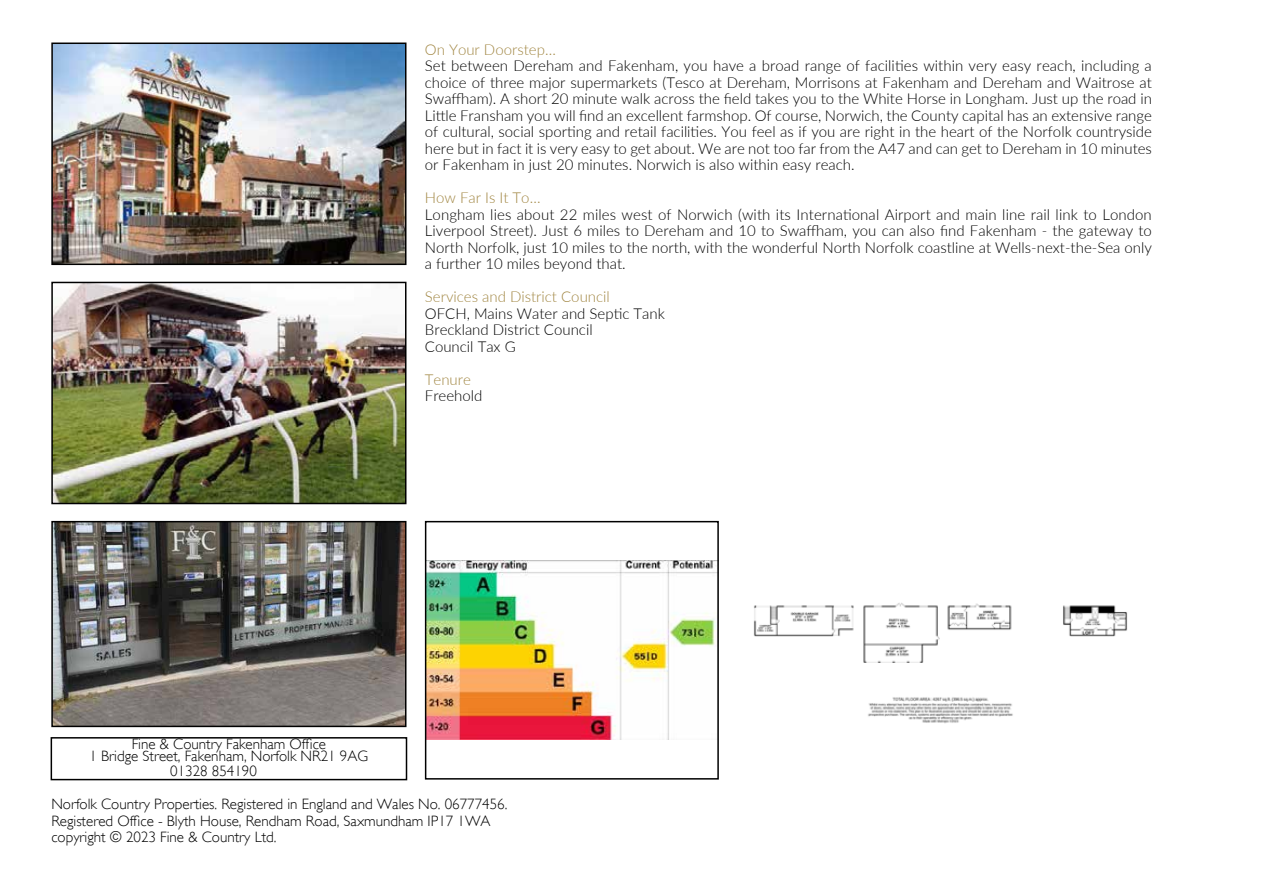
<style>
.page{position:relative;width:1263px;height:893px;background:#fff}
.page>*{position:absolute;margin:0;border:0;box-sizing:border-box;transform-origin:0 0}
.t1{font:300 15px/16.5px "Lato";color:#000;text-align:justify}
.t2{font:300 15px/16.5px "Gill Sans";color:#000}
.t3{font:300 15px "Lato";color:#a18642}
.t4{font:300 15px "Lato";color:#a18641}
.s1{color:#fff}
.s2{font-weight:400;color:#fff}
</style>
<div class="page">
<img style="left:54px;top:46px;width:349px;height:216px">
<div style="left:51px;top:43px;width:355px;height:222px;border:2px solid #000"></div>
<img style="left:54px;top:285px;width:349px;height:216px">
<div style="left:51px;top:282px;width:355px;height:222px;border:2px solid #000"></div>
<img style="left:54px;top:524px;width:349px;height:200px">
<div style="left:51px;top:521px;width:355px;height:206px;border:2px solid #000"></div>
<img style="left:428px;top:561px;width:288px;height:179px">
<div style="left:425px;top:521px;width:294px;height:259px;border:2px solid #000"></div>
<div style="left:51px;top:737px;width:356px;height:43px;border:2px solid #000"></div>
<img style="left:753px;top:603px;width:375px;height:120px">
<p class="t3" style="left:425px;top:39px;width:132px">On Your Doorstep…</p>
<p class="t1" style="left:425px;top:57px;width:729px">Set between Dereham and Fakenham, you have a broad range of facilities within very easy reach, including a choice of three major supermarkets (Tesco at Dereham, Morrisons at Fakenham and Dereham and Waitrose at Swaffham). A short 20 minute walk across the field takes you to the White Horse in Longham. Just up the road in Little Fransham you will find an excellent farmshop. Of course, Norwich, the County capital has an extensive range of cultural, social sporting and retail facilities. You feel as if you are right in the heart of the Norfolk countryside here but in fact it is very easy to get about. We are not too far from the A47 and can get to Dereham in 10 minutes or Fakenham in just 20 minutes. Norwich is also within easy reach.</p>
<p class="t3" style="left:425px;top:187px;width:117px">How Far Is It To…</p>
<p class="t1" style="left:425px;top:205px;width:729px">Longham lies about 22 miles west of Norwich (with its International Airport and main line rail link to London Liverpool Street). Just 6 miles to Dereham and 10 to Swaffham, you can also find Fakenham - the gateway to North Norfolk, just 10 miles to the north, with the wonderful North Norfolk coastline at Wells-next-the-Sea only a further 10 miles beyond that.</p>
<p class="t3" style="left:425px;top:286px;width:186px">Services and District Council</p>
<p class="t1" style="left:425px;top:304px;width:242px;text-align:left">OFCH, Mains Water and Septic Tank<br>Breckland District Council<br>Council Tax G</p>
<p class="t4" style="left:425px;top:369px;width:48px">Tenure</p>
<p class="t1" style="left:425px;top:387px;width:59px">Freehold</p>
<p class="t2" style="left:90px;top:738px;width:280px;line-height:12px;text-align:center">Fine &amp; Country Fakenham Office<br>1 Bridge Street, Fakenham, Norfolk NR21 9AG</p>
<p class="t2" style="left:170px;top:763px;width:119px">01328 854190<span class="s1">&amp; C</span><span class="s2">F</span></p>
<p class="t2" style="left:51px;top:796px;width:458px">Norfolk Country Properties. Registered in England and Wales No. 06777456.<br>Registered Office - Blyth House, Rendham Road, Saxmundham IP17 1WA copyright © 2023 Fine &amp; Country Ltd.</p>
</div>
